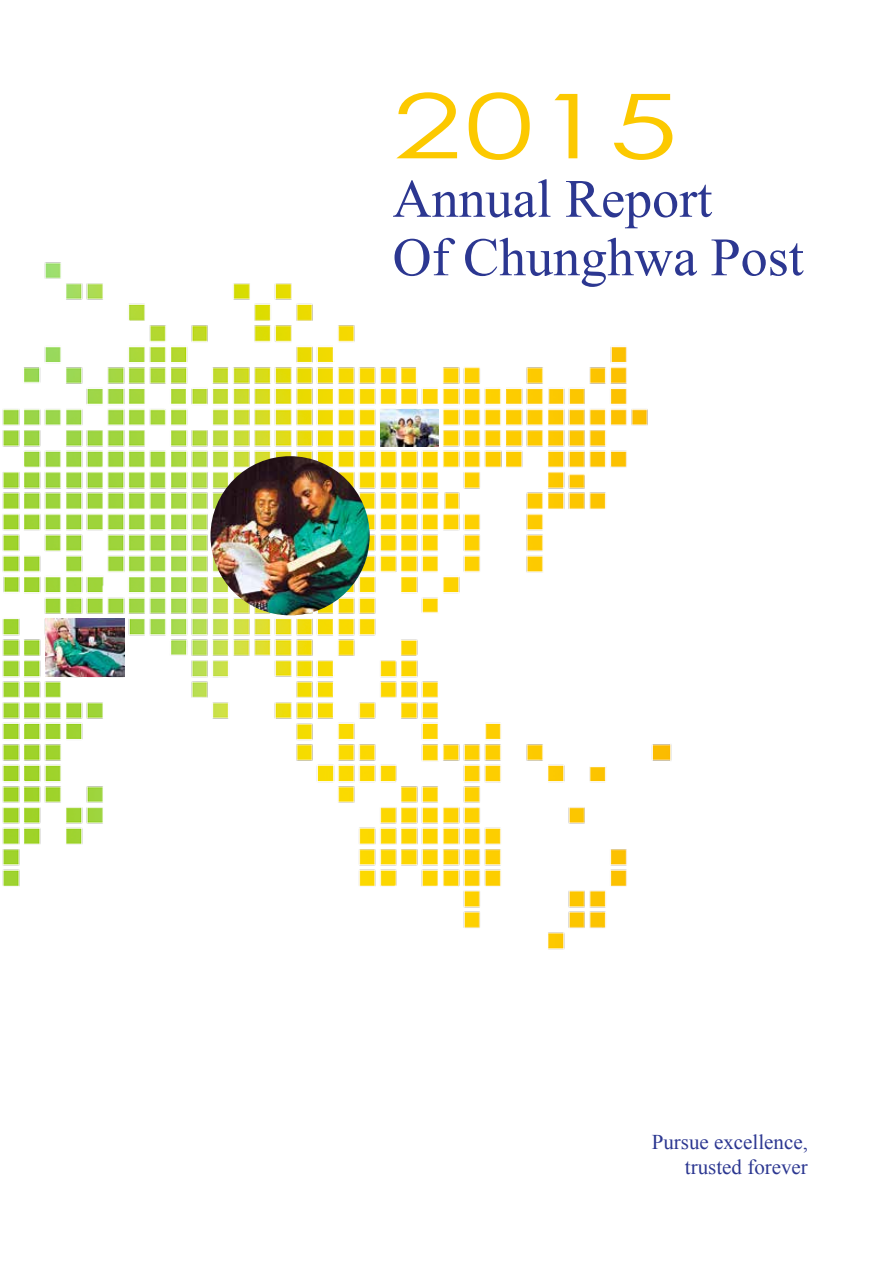
<style>
.page{position:relative;width:893px;height:1263px;background:#fff}
.page>*{position:absolute;margin:0;border:0;box-sizing:border-box;transform-origin:0 0}
.t1{font:89.7px "Century Gothic";color:#fcc900;scale:1.39 1}
.t2{font:54px/58.5px "Times New Roman";color:#2c3791}
.t3{font:21px/25.2px "Times New Roman";color:#2c3791;text-align:right}
</style>
<div class="page">
<img style="left:2px;top:262px;width:670px;height:688px">
<img style="left:210px;top:456px;width:160px;height:159px;border-radius:80px">
<img style="left:46px;top:619px;width:78px;height:58px">
<img style="left:381px;top:410px;width:57px;height:36px">
<h1 class="t1" style="left:393px;top:68px;width:207px">2015</h1>
<h2 class="t2" style="left:393px;top:169px;width:412px">Annual Report<br>Of Chunghwa Post</h2>
<p class="t3" style="left:652px;top:1129px;width:158px">Pursue excellence, trusted forever</p>
</div>
